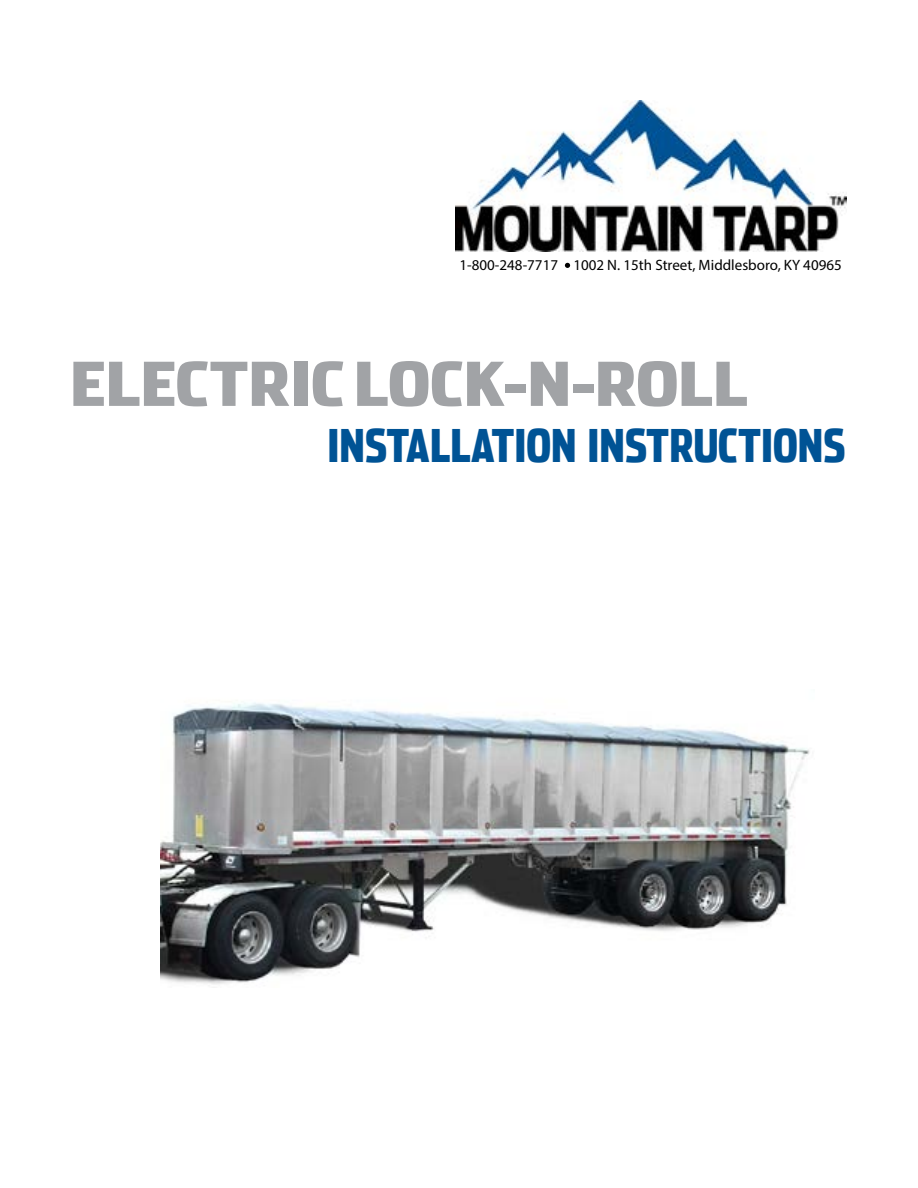
<style>
.page{position:relative;width:918px;height:1188px;background:#fff}
.page>*{position:absolute;margin:0;border:0;box-sizing:border-box;transform-origin:0 0}
.t1{font:900 60px "Stainless Comp";color:#a1a3a6;scale:1.28 1}
.t2{font:900 45px "Stainless Comp";color:#005395}
.t3{font:15px "Myriad Pro";color:#000}
</style>
<div class="page">
<img style="left:455px;top:101px;width:392px;height:151px">
<svg style="left:565px;top:263px;width:5px;height:5px"></svg>
<img style="left:160px;top:702px;width:650px;height:283px">
<p class="t3" style="left:460px;top:256px;width:100px">1-800-248-7717</p>
<p class="t3" style="left:573px;top:256px;width:270px">1002 N. 15th Street, Middlesboro, KY 40965</p>
<p class="t1" style="left:70px;top:347px;width:531px">ELECTRIC LOCK-N-ROLL</p>
<p class="t2" style="left:328px;top:418px;width:519px">INSTALLATION INSTRUCTIONS</p>
</div>
